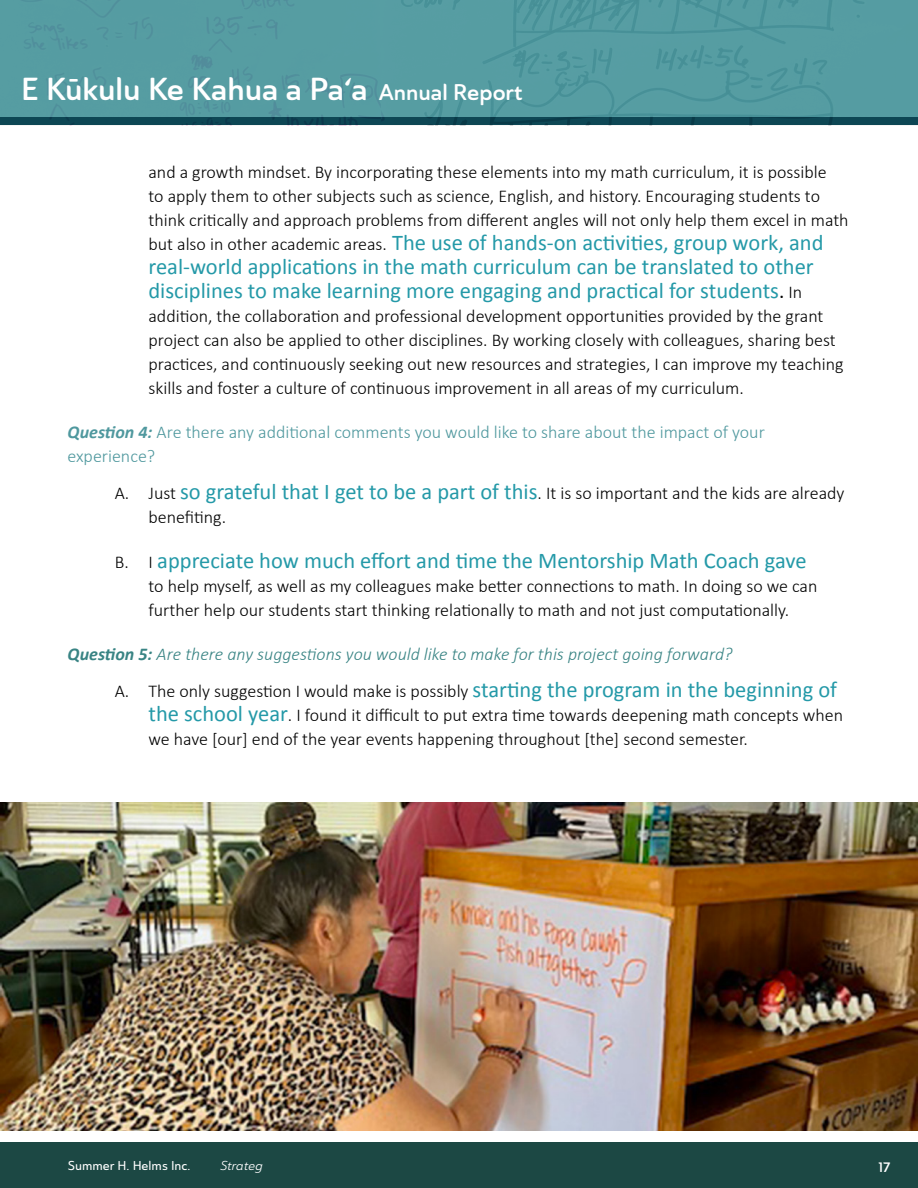
<style>
.page{position:relative;width:918px;height:1188px;background:#fff}
.page>*{position:absolute;margin:0;border:0;box-sizing:border-box;transform-origin:0 0}
.t1{font:31.5px "Ainslie Sans Nor Dem";color:#fff}
.t2{font:22.5px/24px "Calibri";color:#2499a8}
.t3{font:300 18px/24px "Calibri";color:#000}
.t4{font:italic 300 18px/37.5px "Calibri";color:#398484}
.t5{font:300 18px/24px "Calibri";color:#4f989e}
.t6{font:13.5px "Ainslie Sans Nor Dem";color:#fff}
.t7{font:12.75px "Ainslie Sans Nor Med";color:#fff}
.t8{font:12.75px "Ainslie Sans Nor Reg It";color:#fff}
.s1{font-size:22.5px}
.s2{font-weight:300;font-size:18px;color:#000}
.s3{font-size:21px;color:#000}
.s4{font-weight:700;font-style:italic}
.s5{font-weight:400;font-size:22.5px;color:#2499a8}
.s6{font-weight:700}
.s7{font-style:normal;color:#000}
.s8{font-weight:400;font-style:normal;font-size:22.5px;color:#2499a8}
</style>
<div class="page">
<div style="left:0;top:1143px;width:918px;height:45px;background:#1c4844"></div>
<img style="left:0;top:0;width:918px;height:125px">
<img style="left:0;top:802px;width:918px;height:329px">
<h1 class="t1" style="left:21px;top:69px;width:503px">E Kūkulu Ke Kahua a Pa‘a <span class="s1">Annual Report</span></h1>
<p class="t3" style="left:148px;top:160px;width:702px">and a growth mindset. By incorporating these elements into my math curriculum, it is possible<br>to apply them to other subjects such as science, English, and history. Encouraging students to think critically and approach problems from different angles will not only help them excel in math</p>
<p class="t2" style="left:148px;top:229px;width:677px"><span class="s2">but also in other academic areas.</span> The use of hands-on activities, group work, and real-world applications in the math curriculum can be translated to other disciplines to make learning more engaging and practical for students<span class="s3">.</span> <span class="s2">In</span></p>
<p class="t3" style="left:149px;top:304px;width:697px">addition, the collaboration and professional development opportunities provided by the grant project can also be applied to other disciplines. By working closely with colleagues, sharing best practices, and continuously seeking out new resources and strategies, I can improve my teaching skills and foster a culture of continuous improvement in all areas of my curriculum.</p>
<p class="t5" style="left:68px;top:420px;width:699px"><span class="s4">Question 4:</span> Are there any additional comments you would like to share about the impact of your experience?</p>
<p class="t3" style="left:149px;top:481px;width:697px;text-indent:-34px">A. Just <span class="s5">so grateful that I get to be a part of this</span>. It is so important and the kids are already benefiting.</p>
<p class="t2" style="left:115px;top:547px;width:693px"><span class="s2">B. I</span> appreciate how much effort and time the Mentorship Math Coach gave</p>
<p class="t3" style="left:149px;top:574px;width:670px">to help myself, as well as my colleagues make better connections to math. In doing so we can further help our students start thinking relationally to math and not just computationally.</p>
<p class="t4" style="left:115px;top:635px;width:724px;text-indent:-47px"><span class="s6">Question 5:</span> Are there any suggestions you would like to make for this project going forward?<br><span class="s7">A. The only suggestion I would make is possibly</span> <span class="s8">starting the program in the beginning of</span></p>
<p class="t3" style="left:149px;top:703px;width:696px"><span class="s5">the school year</span>. I found it difficult to put extra time towards deepening math concepts when we have [our] end of the year events happening throughout [the] second semester.</p>
<p class="t7" style="left:68px;top:1157px;width:124px">Summer H. Helms Inc.</p>
<p class="t8" style="left:220px;top:1157px;width:44px">Strateg</p>
<p class="t6" style="left:878px;top:1159px;width:14px">17</p>
</div>
